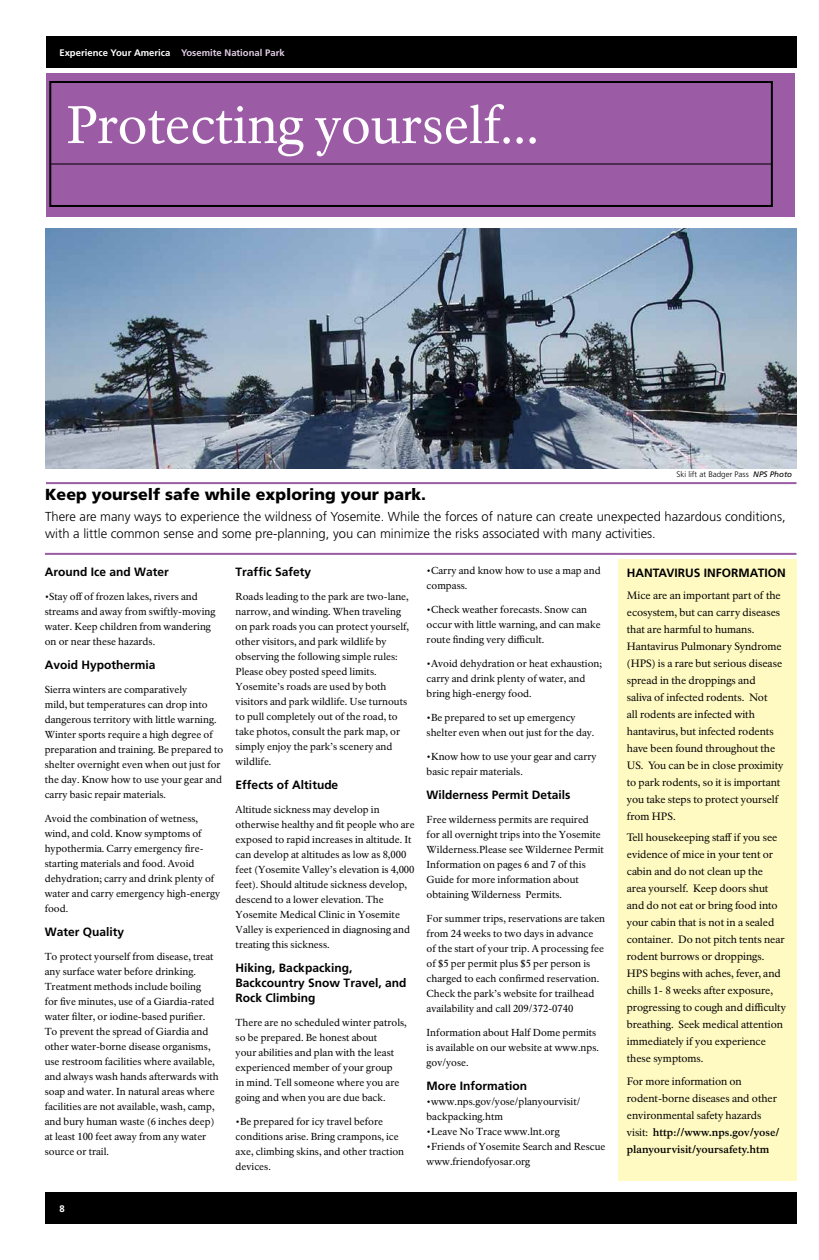
<style>
.page{position:relative;width:819px;height:1260px;background:#fff}
.page>*{position:absolute;margin:0;border:0;box-sizing:border-box;transform-origin:0 0}
.t1{font:52px "NPS Rawlinson OT";letter-spacing:-.005em;color:#fff}
.t2{font:900 16px "Frutiger LT Std";color:#000}
.t3{font:300 13px/17px "Frutiger LT Std";color:#000}
.t4{font:700 12px/15px "Frutiger LT Std";color:#000}
.t5{font:10.5px/17px "NPS Rawlinson OT";color:#000}
.t6{font:10px/15px "NPS Rawlinson OT";color:#000}
.t7{font:700 9.5px "Frutiger LT Std";color:#fff}
.t8{font:300 8px "Frutiger LT Std";color:#000}
.s1{color:#e1cee4}
.s2{font-weight:400;font-style:italic}
.s3{font-weight:700}
</style>
<div class="page">
<div style="left:46px;top:36px;width:750px;height:32px;background:#000"></div>
<div style="left:45px;top:1192px;width:751px;height:32px;background:#000"></div>
<hr style="left:46px;top:482px;width:750px;height:2px;background:#9b5ba5">
<hr style="left:45px;top:553px;width:752px;height:2px;background:#9b5ba5">
<div style="left:46px;top:74px;width:749px;height:144px;background:#9b5ba5"></div>
<div style="left:49px;top:81px;width:724px;height:126px;border:2px solid #000"></div>
<hr style="left:51px;top:163px;width:720px;height:1px;background:#000">
<img style="left:45px;top:228px;width:751px;height:240px">
<div style="left:618px;top:559px;width:178px;height:622px;background:#fffac2"></div>
<p class="t7" style="left:59px;top:47px;width:227px">Experience Your America <span class="s1">Yosemite National Park</span></p>
<h1 class="t1" style="left:66px;top:94px;width:475px">Protecting yourself...</h1>
<p class="t8" style="left:676px;top:470px;width:117px">Ski lift at Badger Pass <span class="s2">NPS Photo</span></p>
<h2 class="t2" style="left:45px;top:485px;width:383px">Keep yourself safe while exploring your park.</h2>
<p class="t3" style="left:45px;top:508px;width:742px">There are many ways to experience the wildness of Yosemite. While the forces of nature can create unexpected hazardous conditions, with a little common sense and some pre-planning, you can minimize the risks associated with many activities.</p>
<p class="t4" style="left:45px;top:564px;width:126px">Around Ice and Water</p>
<p class="t6" style="left:45px;top:589px;width:172px">•Stay off of frozen lakes, rivers and streams and away from swiftly-moving water. Keep children from wandering on or near these hazards.</p>
<p class="t4" style="left:45px;top:657px;width:112px">Avoid Hypothermia</p>
<p class="t6" style="left:45px;top:682px;width:180px">Sierra winters are comparatively<br>mild, but temperatures can drop into dangerous territory with little warning.<br>Winter sports require a high degree of preparation and training. Be prepared to shelter overnight even when out just for the day. Know how to use your gear and carry basic repair materials.</p>
<p class="t6" style="left:45px;top:811px;width:177px">Avoid the combination of wetness, wind, and cold. Know symptoms of hypothermia. Carry emergency fire&shy;starting materials and food. Avoid dehydration; carry and drink plenty of water and carry emergency high-energy food.</p>
<p class="t4" style="left:45px;top:924px;width:81px">Water Quality</p>
<p class="t6" style="left:45px;top:949px;width:176px">To protect yourself from disease, treat any surface water before drinking.<br>Treatment methods include boiling<br>for five minutes, use of a Giardia-rated water filter, or iodine-based purifier.<br>To prevent the spread of Giardia and other water-borne disease organisms, use restroom facilities where available, and always wash hands afterwards with soap and water. In natural areas where facilities are not available, wash, camp, and bury human waste (6 inches deep) at least 100 feet away from any water source or trail.</p>
<p class="t4" style="left:236px;top:564px;width:77px">Traffic Safety</p>
<p class="t6" style="left:236px;top:589px;width:175px">Roads leading to the park are two-lane, narrow, and winding. When traveling on park roads you can protect yourself, other visitors, and park wildlife by observing the following simple rules:<br>Please obey posted speed limits.<br>Yosemite’s roads are used by both visitors and park wildlife. Use turnouts to pull completely out of the road, to take photos, consult the park map, or simply enjoy the park’s scenery and wildlife.</p>
<p class="t4" style="left:236px;top:777px;width:104px">Effects of Altitude</p>
<p class="t6" style="left:236px;top:802px;width:180px">Altitude sickness may develop in otherwise healthy and fit people who are exposed to rapid increases in altitude. It can develop at altitudes as low as 8,000 feet (Yosemite Valley’s elevation is 4,000 feet). Should altitude sickness develop, descend to a lower elevation. The Yosemite Medical Clinic in Yosemite Valley is experienced in diagnosing and treating this sickness.</p>
<p class="t4" style="left:236px;top:960px;width:172px">Hiking, Backpacking,<br>Backcountry Snow Travel, and<br>Rock Climbing</p>
<p class="t6" style="left:236px;top:1015px;width:173px">There are no scheduled winter patrols, so be prepared. Be honest about<br>your abilities and plan with the least experienced member of your group<br>in mind. Tell someone where you are going and when you are due back.</p>
<p class="t6" style="left:236px;top:1114px;width:170px">•Be prepared for icy travel before conditions arise. Bring crampons, ice axe, climbing skins, and other traction devices.</p>
<p class="t6" style="left:427px;top:563px;width:176px">•Carry and know how to use a map and compass.</p>
<p class="t6" style="left:427px;top:602px;width:176px">•Check weather forecasts. Snow can occur with little warning, and can make route finding very difficult.</p>
<p class="t6" style="left:427px;top:656px;width:177px">•Avoid dehydration or heat exhaustion; carry and drink plenty of water, and bring high-energy food.</p>
<p class="t6" style="left:427px;top:710px;width:169px">•Be prepared to set up emergency shelter even when out just for the day.</p>
<p class="t6" style="left:427px;top:749px;width:172px">•Know how to use your gear and carry basic repair materials.</p>
<p class="t4" style="left:427px;top:788px;width:146px">Wilderness Permit Details</p>
<p class="t6" style="left:427px;top:812px;width:179px">Free wilderness permits are required for all overnight trips into the Yosemite Wilderness.Please see Wildernee Permit Information on pages 6 and 7 of this Guide for more information about obtaining Wilderness Permits.</p>
<p class="t6" style="left:427px;top:911px;width:180px">For summer trips, reservations are taken from 24 weeks to two days in advance<br>of the start of your trip. A processing fee of $5 per permit plus $5 per person is charged to each confirmed reservation.<br>Check the park’s website for trailhead availability and call 209/372-0740</p>
<p class="t6" style="left:427px;top:1025px;width:174px">Information about Half Dome permits is available on our website at www.nps. gov/yose.</p>
<p class="t4" style="left:427px;top:1079px;width:102px">More Information</p>
<p class="t6" style="left:427px;top:1094px;width:155px">•www.nps.gov/yose/planyourvisit/ backpacking.htm</p>
<p class="t6" style="left:427px;top:1124px;width:135px">•Leave No Trace www.lnt.org</p>
<p class="t6" style="left:427px;top:1139px;width:180px">•Friends of Yosemite Search and Rescue www.friendofyosar.org</p>
<p class="t7" style="left:59px;top:1203px;width:7px">8</p>
<p class="t4" style="left:627px;top:566px;width:160px">HANTAVIRUS INFORMATION</p>
<p class="t5" style="left:627px;top:587px;width:158px">Mice are an important part of the ecosystem, but can carry diseases that are harmful to humans.<br>Hantavirus Pulmonary Syndrome (HPS) is a rare but serious disease spread in the droppings and<br>saliva of infected rodents. Not<br>all rodents are infected with hantavirus, but infected rodents have been found throughout the<br>US. You can be in close proximity to park rodents, so it is important you take steps to protect yourself from HPS.</p>
<p class="t5" style="left:627px;top:829px;width:161px">Tell housekeeping staff if you see evidence of mice in your tent or cabin and do not clean up the<br>area yourself. Keep doors shut and do not eat or bring food into your cabin that is not in a sealed container. Do not pitch tents near rodent burrows or droppings.<br>HPS begins with aches, fever, and chills 1- 8 weeks after exposure, progressing to cough and difficulty breathing. Seek medical attention immediately if you experience these symptoms.</p>
<p class="t5" style="left:627px;top:1073px;width:154px">For more information on rodent-borne diseases and other environmental safety hazards visit: <span class="s3">http://www.nps.gov/yose/ planyourvisit/yoursafety.htm</span></p>
</div>
